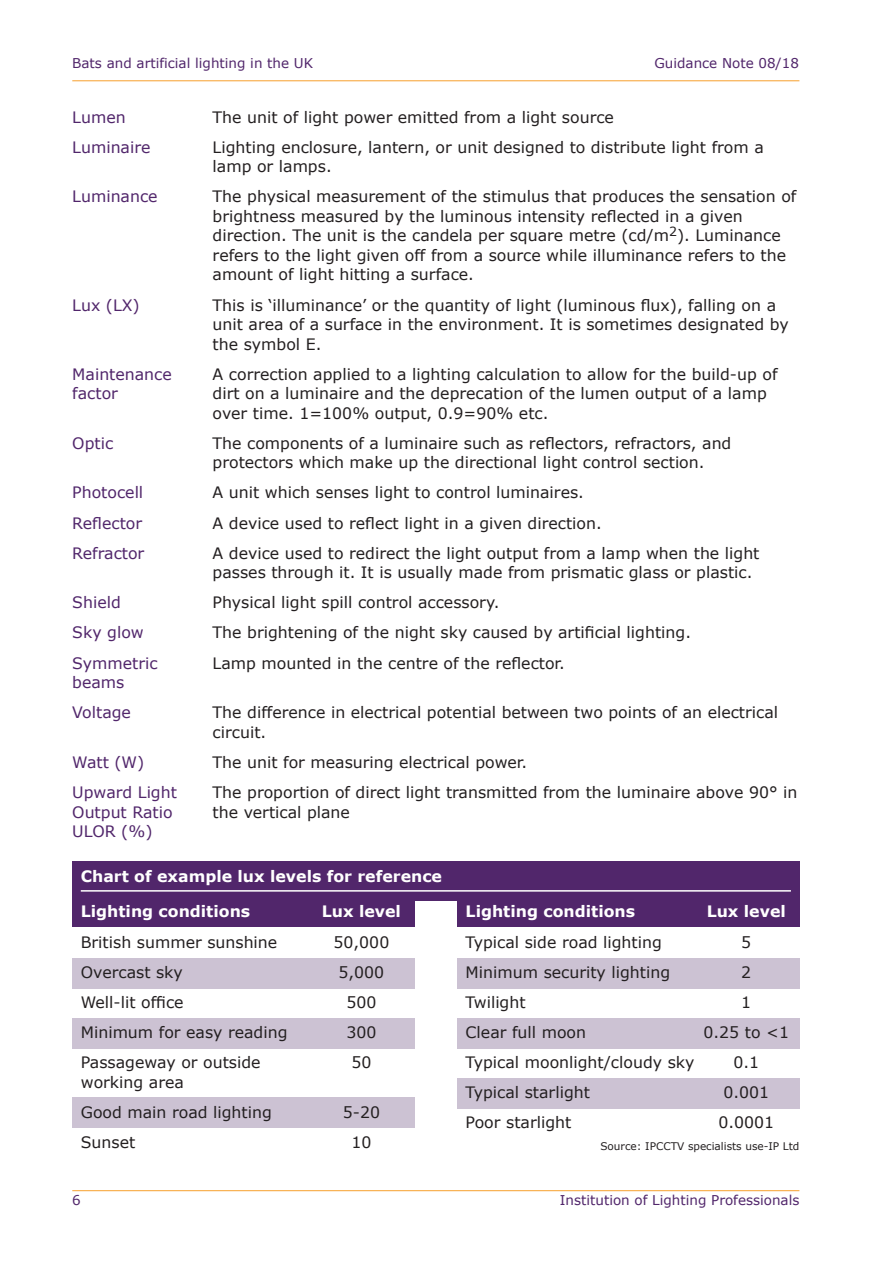
<style>
.page{position:relative;width:893px;height:1263px;background:#fff}
.page>*{position:absolute;margin:0;border:0;box-sizing:border-box;transform-origin:0 0}
.t1{font:15.75px/30.2px "Verdana";color:#231f20}
.t2{font:15.75px/30.2px "Verdana";color:#51266b}
.t3{font:700 15.75px "Verdana";color:#fff}
.t4{font:13.5px "Verdana";color:#51266b}
.t5{font:10.5px "Verdana";color:#231f20}
</style>
<div class="page">
<div style="left:72px;top:958px;width:343px;height:30px;background:#ccc2d3"></div>
<div style="left:457px;top:958px;width:342px;height:30px;background:#ccc2d3"></div>
<div style="left:72px;top:1018px;width:343px;height:30px;background:#ccc2d3"></div>
<div style="left:457px;top:1018px;width:342px;height:30px;background:#ccc2d3"></div>
<div style="left:457px;top:1079px;width:342px;height:30px;background:#ccc2d3"></div>
<div style="left:72px;top:1098px;width:343px;height:30px;background:#ccc2d3"></div>
<div style="left:72px;top:884px;width:343px;height:42px;background:#51266b"></div>
<div style="left:457px;top:884px;width:342px;height:42px;background:#51266b"></div>
<hr style="left:72px;top:80px;width:727px;height:1px;background:#f7a02d">
<hr style="left:72px;top:1190px;width:727px;height:1px;background:#f7a02d">
<div style="left:72px;top:861px;width:727px;height:39px;background:#51266b"></div>
<hr style="left:81px;top:890px;width:710px;height:2px;background:#fff">
<p class="t4" style="left:72px;top:54px;width:242px">Bats and artificial lighting in the UK</p>
<p class="t4" style="left:654px;top:54px;width:146px">Guidance Note 08/18</p>
<p class="t2" style="left:72px;top:101px;width:80px">Lumen<br>Luminaire</p>
<p class="t2" style="left:72px;top:181px;width:87px">Luminance</p>
<p class="t2" style="left:72px;top:289px;width:69px">Lux (LX)</p>
<p class="t2" style="left:72px;top:364px;width:101px;line-height:19.5px">Maintenance factor</p>
<p class="t2" style="left:72px;top:427px;width:42px">Optic</p>
<p class="t2" style="left:72px;top:477px;width:74px">Photocell<br>Reflector<br>Refractor</p>
<p class="t2" style="left:72px;top:587px;width:87px">Shield<br>Sky glow<br>Symmetric</p>
<p class="t2" style="left:72px;top:667px;width:60px">beams<br>Voltage</p>
<p class="t2" style="left:72px;top:746px;width:106px">Watt (W)<br>Upward Light</p>
<p class="t2" style="left:72px;top:801px;width:102px;line-height:19.5px">Output Ratio<br>ULOR (%)</p>
<p class="t1" style="left:213px;top:101px;width:553px">The unit of light power emitted from a light source<br>Lighting enclosure, lantern, or unit designed to distribute light from a</p>
<p class="t1" style="left:213px;top:151px;width:585px">lamp or lamps.<br>The physical measurement of the stimulus that produces the sensation of</p>
<p class="t1" style="left:213px;top:206px;width:575px;line-height:19.5px">brightness measured by the luminous intensity reflected in a given direction. The unit is the candela per square metre (cd/m<sup>2</sup>). Luminance refers to the light given off from a source while illuminance refers to the amount of light hitting a surface.</p>
<p class="t1" style="left:213px;top:294px;width:578px;line-height:19.5px">This is ‘illuminance’ or the quantity of light (luminous flux), falling on a unit area of a surface in the environment. It is sometimes designated by the symbol E.</p>
<p class="t1" style="left:213px;top:364px;width:566px;line-height:19.5px">A correction applied to a lighting calculation to allow for the build-up of dirt on a luminaire and the deprecation of the lumen output of a lamp over time. 1=100% output, 0.9=90% etc.</p>
<p class="t1" style="left:213px;top:433px;width:520px;line-height:19.5px">The components of a luminaire such as reflectors, refractors, and protectors which make up the directional light control section.</p>
<p class="t1" style="left:213px;top:477px;width:548px">A unit which senses light to control luminaires.<br>A device used to reflect light in a given direction.<br>A device used to redirect the light output from a lamp when the light</p>
<p class="t1" style="left:213px;top:557px;width:541px">passes through it. It is usually made from prismatic glass or plastic.<br>Physical light spill control accessory.<br>The brightening of the night sky caused by artificial lighting.<br>Lamp mounted in the centre of the reflector.</p>
<p class="t1" style="left:213px;top:702px;width:567px;line-height:19.5px">The difference in electrical potential between two points of an electrical circuit.</p>
<p class="t1" style="left:213px;top:746px;width:586px">The unit for measuring electrical power.<br>The proportion of direct light transmitted from the luminaire above 90° in</p>
<p class="t1" style="left:213px;top:796px;width:139px">the vertical plane</p>
<p class="t3" style="left:81px;top:866px;width:363px">Chart of example lux levels for reference</p>
<p class="t3" style="left:81px;top:901px;width:171px">Lighting conditions</p>
<p class="t3" style="left:322px;top:901px;width:81px">Lux level</p>
<p class="t1" style="left:81px;top:926px;width:198px">British summer sunshine</p>
<p class="t1" style="left:334px;top:926px;width:57px">50,000</p>
<p class="t1" style="left:81px;top:956px;width:104px">Overcast sky</p>
<p class="t1" style="left:339px;top:956px;width:47px">5,000</p>
<p class="t1" style="left:81px;top:986px;width:104px">Well-lit office</p>
<p class="t1" style="left:346px;top:986px;width:32px">500</p>
<p class="t1" style="left:81px;top:1016px;width:208px">Minimum for easy reading</p>
<p class="t1" style="left:346px;top:1016px;width:32px">300</p>
<p class="t1" style="left:81px;top:1047px;width:181px">Passageway or outside</p>
<p class="t1" style="left:351px;top:1047px;width:22px">50</p>
<p class="t1" style="left:81px;top:1066px;width:193px">working area<br>Good main road lighting</p>
<p class="t1" style="left:343px;top:1096px;width:39px">5-20</p>
<p class="t1" style="left:81px;top:1126px;width:56px">Sunset</p>
<p class="t1" style="left:351px;top:1126px;width:22px">10</p>
<p class="t3" style="left:466px;top:901px;width:171px">Lighting conditions</p>
<p class="t3" style="left:707px;top:901px;width:81px">Lux level</p>
<p class="t1" style="left:466px;top:926px;width:198px">Typical side road lighting</p>
<p class="t1" style="left:741px;top:926px;width:12px">5</p>
<p class="t1" style="left:466px;top:956px;width:206px">Minimum security lighting</p>
<p class="t1" style="left:741px;top:956px;width:12px">2</p>
<p class="t1" style="left:466px;top:986px;width:62px">Twilight</p>
<p class="t1" style="left:741px;top:986px;width:12px">1</p>
<p class="t1" style="left:466px;top:1016px;width:122px">Clear full moon</p>
<p class="t1" style="left:703px;top:1016px;width:87px">0.25 to &lt;1</p>
<p class="t1" style="left:466px;top:1047px;width:230px">Typical moonlight/cloudy sky</p>
<p class="t1" style="left:733px;top:1047px;width:27px">0.1</p>
<p class="t1" style="left:466px;top:1077px;width:126px">Typical starlight</p>
<p class="t1" style="left:723px;top:1077px;width:47px">0.001</p>
<p class="t1" style="left:466px;top:1107px;width:107px">Poor starlight</p>
<p class="t1" style="left:718px;top:1107px;width:57px">0.0001</p>
<p class="t5" style="left:600px;top:1140px;width:201px">Source: IPCCTV specialists use-IP Ltd</p>
<p class="t4" style="left:72px;top:1192px;width:10px">6</p>
<p class="t4" style="left:560px;top:1192px;width:241px">Institution of Lighting Professionals</p>
</div>
